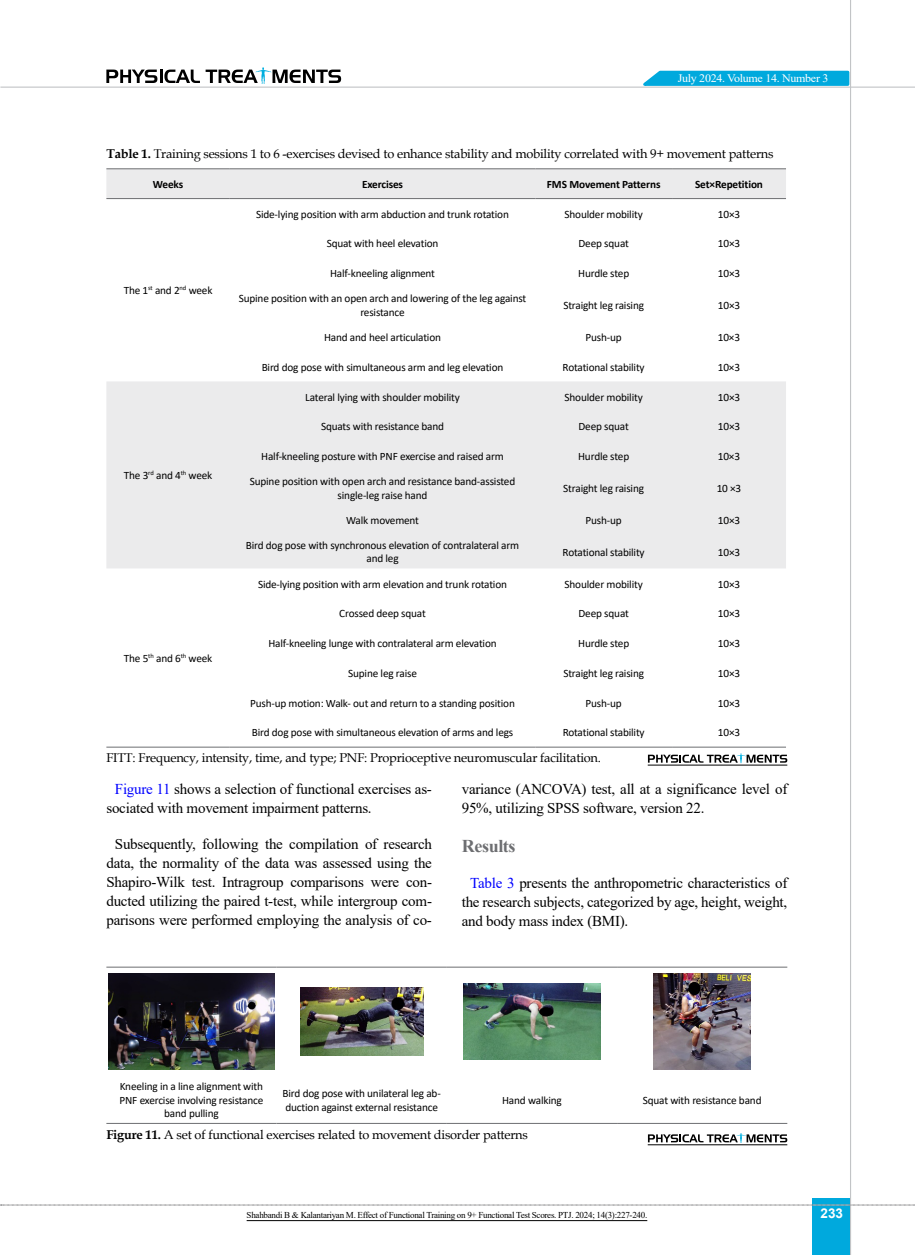
<style>
.page{position:relative;width:915px;height:1255px;background:#fff}
.page>*{position:absolute;margin:0;border:0;box-sizing:border-box;transform-origin:0 0}
.t1{font:700 18px "Times New Roman";letter-spacing:-.02em;color:#6d6e71}
.t2{font:15px/19px "Times New Roman";letter-spacing:-.015em;color:#000}
.t3{font:700 13.5px "Arial";color:#fff}
.t4{font:12.75px "Book Antiqua";letter-spacing:-.015em;color:#000}
.t5{font:11.4px "Times New Roman";letter-spacing:-.025em;color:#fff;scale:1.05 1}
.t6{font:11.25px/13.5px "Calibri";letter-spacing:-.015em;color:#000;text-align:center}
.t7{font:700 11.25px "Calibri";letter-spacing:-.01em;color:#000}
.t8{font:9px "Times New Roman";letter-spacing:-.03em;color:#000}
.s1{font-weight:700}
.s2{color:#00f}
</style>
<div class="page">
<div style="left:812px;top:1198px;width:38px;height:56px;background:#00a9dd"></div>
<hr style="left:849px;top:0;width:1px;height:1254px;background:#c2c4c6">
<hr style="left:0;top:87px;width:914px;height:1px;background:#c2c4c6">
<svg style="left:635px;top:69px;width:215px;height:18px;background:#36bae3"></svg>
<svg style="left:106px;top:67px;width:235px;height:17px"></svg>
<svg style="left:1px;top:1204px;width:914px;height:1px"></svg>
<svg style="left:106px;top:169px;width:679px;height:399px;fill:#ebebec"></svg>
<hr style="left:106px;top:746px;width:124px;height:1px;background:#6d6e71">
<hr style="left:230px;top:746px;width:305px;height:1px;background:#6d6e71">
<hr style="left:535px;top:746px;width:136px;height:1px;background:#6d6e71">
<hr style="left:671px;top:746px;width:114px;height:1px;background:#6d6e71">
<hr style="left:106px;top:168px;width:124px;height:1px;background:#6d6e71">
<hr style="left:230px;top:168px;width:305px;height:1px;background:#6d6e71">
<hr style="left:535px;top:168px;width:136px;height:1px;background:#6d6e71">
<hr style="left:671px;top:168px;width:114px;height:1px;background:#6d6e71">
<hr style="left:106px;top:198px;width:124px;height:1px;background:#6d6e71">
<hr style="left:230px;top:198px;width:305px;height:1px;background:#6d6e71">
<hr style="left:535px;top:198px;width:136px;height:1px;background:#6d6e71">
<hr style="left:671px;top:198px;width:114px;height:1px;background:#6d6e71">
<svg style="left:647px;top:753px;width:140px;height:10px"></svg>
<hr style="left:647px;top:764px;width:140px;height:1px;background:#000">
<hr style="left:617px;top:966px;width:170px;height:1px;background:#6d6e71">
<hr style="left:446px;top:966px;width:171px;height:1px;background:#6d6e71">
<hr style="left:276px;top:966px;width:170px;height:1px;background:#6d6e71">
<hr style="left:106px;top:966px;width:170px;height:1px;background:#6d6e71">
<hr style="left:617px;top:1122px;width:170px;height:1px;background:#6d6e71">
<hr style="left:446px;top:1122px;width:171px;height:1px;background:#6d6e71">
<hr style="left:276px;top:1122px;width:170px;height:1px;background:#6d6e71">
<hr style="left:106px;top:1122px;width:170px;height:1px;background:#6d6e71">
<img style="left:653px;top:973px;width:97px;height:96px">
<img style="left:464px;top:983px;width:135px;height:76px">
<img style="left:300px;top:987px;width:123px;height:68px">
<img style="left:108px;top:973px;width:166px;height:96px">
<svg style="left:647px;top:1133px;width:140px;height:9px"></svg>
<hr style="left:647px;top:1144px;width:140px;height:1px;background:#000">
<hr style="left:246px;top:1220px;width:401px;height:1px;background:#000">
<p class="t5" style="left:677px;top:70px;width:145px">July 2024. Volume 14. Number 3</p>
<p class="t4" style="left:106px;top:145px;width:668px"><span class="s1">Table 1.</span> Training sessions 1 to 6 -exercises devised to enhance stability and mobility correlated with 9+ movement patterns</p>
<p class="t7" style="left:153px;top:176px;width:32px">Weeks</p>
<p class="t7" style="left:362px;top:176px;width:43px">Exercises</p>
<p class="t7" style="left:546px;top:176px;width:115px">FMS Movement Patterns</p>
<p class="t7" style="left:694px;top:176px;width:69px">Set×Repetition</p>
<p class="t6" style="left:124px;top:283px;width:90px">The 1<sup>st</sup> and 2<sup>nd</sup> week</p>
<p class="t6" style="left:124px;top:468px;width:90px">The 3<sup>rd</sup> and 4<sup>th</sup> week</p>
<p class="t6" style="left:256px;top:207px;width:254px">Side-lying position with arm abduction and trunk rotation</p>
<p class="t6" style="left:564px;top:207px;width:80px">Shoulder mobility</p>
<p class="t6" style="left:717px;top:207px;width:24px">10×3</p>
<p class="t6" style="left:326px;top:237px;width:113px">Squat with heel elevation</p>
<p class="t6" style="left:578px;top:237px;width:52px">Deep squat</p>
<p class="t6" style="left:717px;top:237px;width:24px">10×3</p>
<p class="t6" style="left:330px;top:266px;width:106px">Half-kneeling alignment</p>
<p class="t6" style="left:578px;top:266px;width:53px">Hurdle step</p>
<p class="t6" style="left:717px;top:266px;width:24px">10×3</p>
<p class="t6" style="left:238px;top:291px;width:289px">Supine position with an open arch and lowering of the leg against resistance</p>
<p class="t6" style="left:563px;top:298px;width:82px">Straight leg raising</p>
<p class="t6" style="left:717px;top:298px;width:24px">10×3</p>
<p class="t6" style="left:324px;top:330px;width:118px">Hand and heel articulation</p>
<p class="t6" style="left:585px;top:330px;width:38px">Push-up</p>
<p class="t6" style="left:717px;top:330px;width:24px">10×3</p>
<p class="t6" style="left:261px;top:360px;width:243px">Bird dog pose with simultaneous arm and leg elevation</p>
<p class="t6" style="left:562px;top:360px;width:83px">Rotational stability</p>
<p class="t6" style="left:717px;top:360px;width:24px">10×3</p>
<p class="t6" style="left:305px;top:390px;width:156px">Lateral lying with shoulder mobility</p>
<p class="t6" style="left:564px;top:390px;width:80px">Shoulder mobility</p>
<p class="t6" style="left:717px;top:390px;width:24px">10×3</p>
<p class="t6" style="left:321px;top:419px;width:124px">Squats with resistance band</p>
<p class="t6" style="left:578px;top:419px;width:52px">Deep squat</p>
<p class="t6" style="left:717px;top:419px;width:24px">10×3</p>
<p class="t6" style="left:261px;top:449px;width:244px">Half-kneeling posture with PNF exercise and raised arm</p>
<p class="t6" style="left:578px;top:449px;width:53px">Hurdle step</p>
<p class="t6" style="left:717px;top:449px;width:24px">10×3</p>
<p class="t6" style="left:249px;top:474px;width:267px">Supine position with open arch and resistance band-assisted single-leg raise hand</p>
<p class="t6" style="left:563px;top:481px;width:82px">Straight leg raising</p>
<p class="t6" style="left:716px;top:481px;width:26px">10 ×3</p>
<p class="t6" style="left:346px;top:513px;width:74px">Walk movement</p>
<p class="t6" style="left:585px;top:513px;width:38px">Push-up</p>
<p class="t6" style="left:717px;top:513px;width:24px">10×3</p>
<p class="t6" style="left:246px;top:538px;width:275px">Bird dog pose with synchronous elevation of contralateral arm and leg</p>
<p class="t6" style="left:562px;top:545px;width:83px">Rotational stability</p>
<p class="t6" style="left:717px;top:545px;width:24px">10×3</p>
<p class="t6" style="left:258px;top:577px;width:250px">Side-lying position with arm elevation and trunk rotation</p>
<p class="t6" style="left:564px;top:577px;width:80px">Shoulder mobility</p>
<p class="t6" style="left:717px;top:577px;width:24px">10×3</p>
<p class="t6" style="left:339px;top:606px;width:88px">Crossed deep squat</p>
<p class="t6" style="left:578px;top:606px;width:52px">Deep squat</p>
<p class="t6" style="left:717px;top:606px;width:24px">10×3</p>
<p class="t6" style="left:268px;top:636px;width:230px">Half-kneeling lunge with contralateral arm elevation</p>
<p class="t6" style="left:578px;top:636px;width:53px">Hurdle step</p>
<p class="t6" style="left:717px;top:636px;width:24px">10×3</p>
<p class="t6" style="left:348px;top:666px;width:70px">Supine leg raise</p>
<p class="t6" style="left:563px;top:666px;width:82px">Straight leg raising</p>
<p class="t6" style="left:717px;top:666px;width:24px">10×3</p>
<p class="t6" style="left:250px;top:696px;width:266px">Push-up motion: Walk- out and return to a standing position</p>
<p class="t6" style="left:585px;top:696px;width:38px">Push-up</p>
<p class="t6" style="left:717px;top:696px;width:24px">10×3</p>
<p class="t6" style="left:252px;top:725px;width:263px">Bird dog pose with simultaneous elevation of arms and legs</p>
<p class="t6" style="left:562px;top:725px;width:83px">Rotational stability</p>
<p class="t6" style="left:717px;top:725px;width:24px">10×3</p>
<p class="t4" style="left:106px;top:749px;width:496px">FITT: Frequency, intensity, time, and type; PNF: Proprioceptive neuromuscular facilitation.</p>
<p class="t6" style="left:124px;top:651px;width:90px">The 5<sup>th</sup> and 6<sup>th</sup> week</p>
<h2 class="t2" style="left:106px;top:779px;width:327px;text-indent:9px"><span class="s2">Figure 11</span> shows a selection of functional exercises as&shy;sociated with movement impairment patterns.</h2>
<p class="t2" style="left:106px;top:834px;width:327px;text-align:center">Subsequently, following the compilation of research data, the normality of the data was assessed using the Shapiro-Wilk test. Intragroup comparisons were con&shy;ducted utilizing the paired t-test, while intergroup com&shy;parisons were performed employing the analysis of co-</p>
<h2 class="t2" style="left:461px;top:779px;width:327px">variance (ANCOVA) test, all at a significance level of<br>95%, utilizing SPSS software, version 22.</h2>
<h1 class="t1" style="left:461px;top:832px;width:55px">Results</h1>
<h2 class="t2" style="left:461px;top:872px;width:327px;text-align:justify;text-indent:9px"><span class="s2">Table 3</span> presents the anthropometric characteristics of the research subjects, categorized by age, height, weight, and body mass index (BMI).</h2>
<p class="t6" style="left:119px;top:1079px;width:145px">Kneeling in a line alignment with<br>PNF exercise involving resistance band pulling</p>
<p class="t4" style="left:106px;top:1125px;width:423px"><span class="s1">Figure 11.</span> A set of functional exercises related to movement disorder patterns</p>
<p class="t6" style="left:282px;top:1086px;width:160px;text-align:left">Bird dog pose with unilateral leg ab&shy;duction against external resistance</p>
<p class="t6" style="left:502px;top:1093px;width:61px">Hand walking</p>
<p class="t6" style="left:642px;top:1093px;width:120px">Squat with resistance band</p>
<p class="t8" style="left:246px;top:1208px;width:402px">Shahbandi B &amp; Kalantariyan M. Effect of Functional Training on 9+ Functional Test Scores. PTJ. 2024; 14(3):227-240.</p>
<p class="t3" style="left:820px;top:1203px;width:24px">233</p>
</div>
